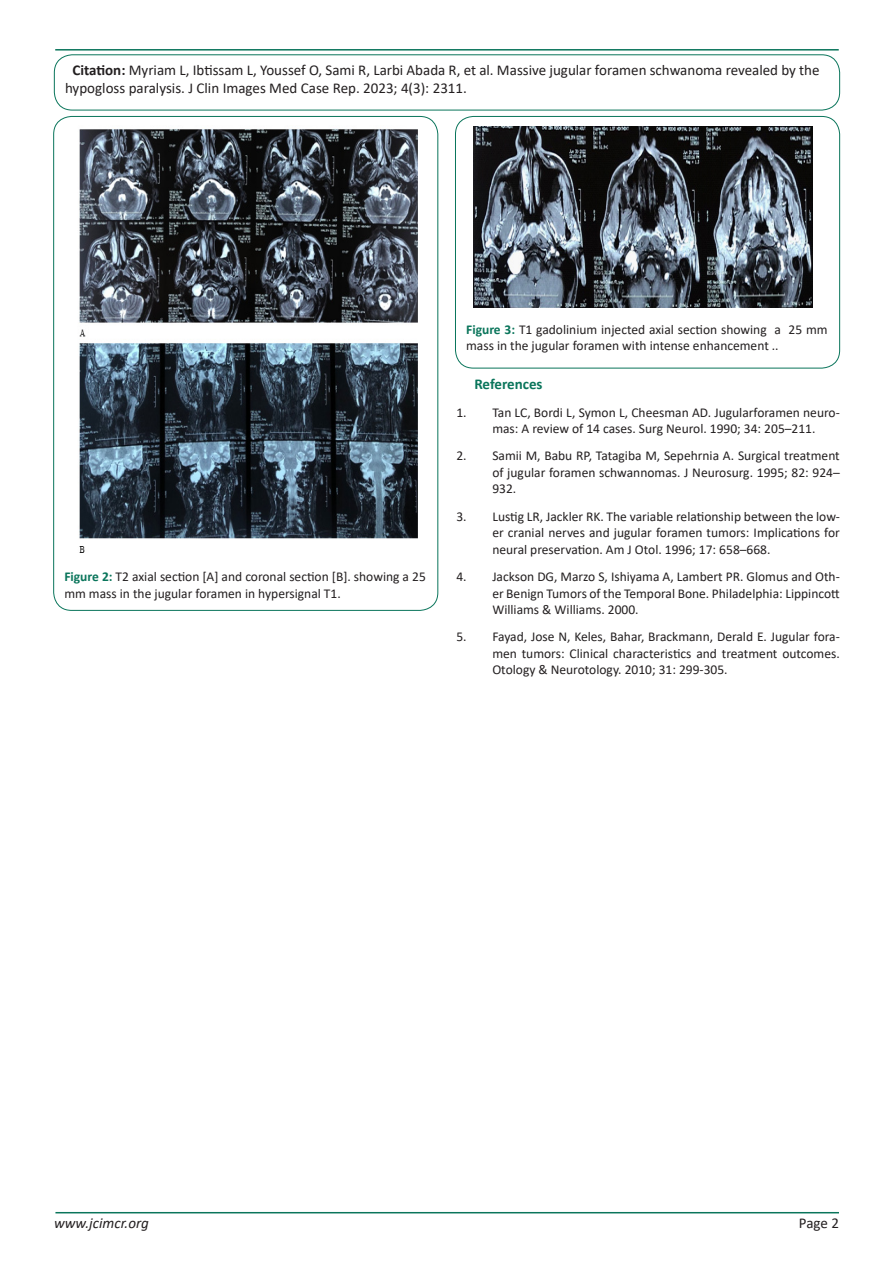
<style>
.page{position:relative;width:893px;height:1263px;background:#fff}
.page>*{position:absolute;margin:0;border:0;box-sizing:border-box;transform-origin:0 0}
.t1{font:15px/18px "Calibri";color:#231f20}
.t2{font:italic 15px "Calibri";color:#231f20}
.t3{font:700 15px "Calibri";color:#0a755b}
.t4{font:13.5px/16.5px "Calibri";color:#231f20;text-align:justify}
.s1{font-weight:700}
.s2{font-weight:700;color:#0a755b}
</style>
<div class="page">
<hr style="left:55px;top:1212px;width:784px;height:1px;background:#0a755b">
<hr style="left:55px;top:49px;width:784px;height:2px;background:#0a755b">
<div style="left:54px;top:55px;width:786px;height:55px;border:1px solid #0a755b;border-radius:18px"></div>
<img style="left:79px;top:129px;width:339px;height:424px">
<div style="left:455px;top:116px;width:385px;height:252px;border:1px solid #0a755b;border-radius:18px"></div>
<img style="left:474px;top:126px;width:339px;height:182px">
<p class="t1" style="left:65px;top:61px;width:756px;text-indent:8px"><span class="s1">Citation:</span> Myriam L, Ibtissam L, Youssef O, Sami R, Larbi Abada R, et al. Massive jugular foramen schwanoma revealed by the hypogloss paralysis. J Clin Images Med Case Rep. 2023; 4(3): 2311.</p>
<p class="t4" style="left:64px;top:568px;width:363px"><span class="s2">Figure 2:</span> T2 axial section [A] and coronal section [B]. showing a 25 mm mass in the jugular foramen in hypersignal T1.</p>
<p class="t4" style="left:466px;top:321px;width:363px"><span class="s2">Figure 3:</span> T1 gadolinium injected axial section showing a 25 mm mass in the jugular foramen with intense enhancement ..</p>
<p class="t3" style="left:474px;top:374px;width:70px">References</p>
<p class="t4" style="left:492px;top:403px;width:349px;text-indent:-36px">1. Tan LC, Bordi L, Symon L, Cheesman AD. Jugularforamen neuro&shy;mas: A review of 14 cases. Surg Neurol. 1990; 34: 205–211.</p>
<p class="t4" style="left:492px;top:447px;width:349px;text-indent:-36px">2. Samii M, Babu RP, Tatagiba M, Sepehrnia A. Surgical treatment of jugular foramen schwannomas. J Neurosurg. 1995; 82: 924– 932.</p>
<p class="t4" style="left:492px;top:508px;width:349px;text-indent:-36px">3. Lustig LR, Jackler RK. The variable relationship between the low&shy;er cranial nerves and jugular foramen tumors: Implications for neural preservation. Am J Otol. 1996; 17: 658–668.</p>
<p class="t4" style="left:492px;top:568px;width:349px;text-indent:-36px">4. Jackson DG, Marzo S, Ishiyama A, Lambert PR. Glomus and Oth&shy;er Benign Tumors of the Temporal Bone. Philadelphia: Lippincott Williams &amp; Williams. 2000.</p>
<p class="t4" style="left:492px;top:628px;width:349px;text-indent:-36px">5. Fayad, Jose N, Keles, Bahar, Brackmann, Derald E. Jugular fora&shy;men tumors: Clinical characteristics and treatment outcomes.<br>Otology &amp; Neurotology. 2010; 31: 299-305.</p>
<p class="t2" style="left:54px;top:1212px;width:96px">www.jcimcr.org</p>
<p class="t1" style="left:799px;top:1213px;width:42px">Page 2</p>
</div>
